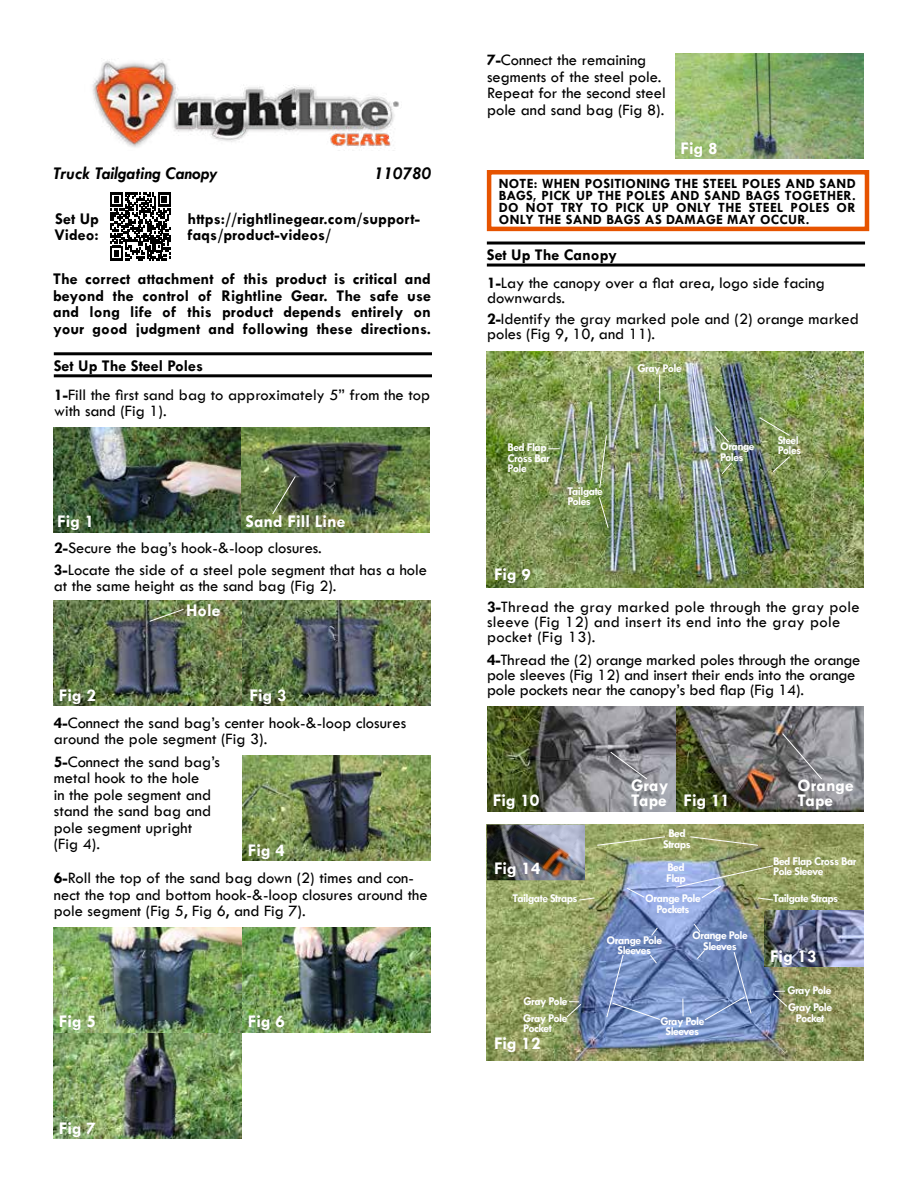
<style>
.page{position:relative;width:918px;height:1188px;background:#fff}
.page>*{position:absolute;margin:0;border:0;box-sizing:border-box;transform-origin:0 0}
.t1{font:700 18px/15px "Twentieth Century";color:#fff}
.t2{font:italic 700 18px "Twentieth Century";color:#000}
.t3{font:500 16.5px/16.5px "Twentieth Century";color:#000}
.t4{font:700 16.5px/16.5px "Twentieth Century";color:#000}
.t5{font:500 16.5px/15px "Twentieth Century";letter-spacing:.02em;color:#000}
.t6{font:700 14.25px/12px "Twentieth Century";letter-spacing:.02em;color:#000;text-align:justify}
.t7{font:700 12px/10.5px "Twentieth Century";letter-spacing:-.05em;color:#fff}
.s1{font-weight:700}
</style>
<div class="page">
<hr style="left:54px;top:374px;width:378px;height:3px;background:#000">
<hr style="left:54px;top:352px;width:378px;height:3px;background:#000">
<img style="left:92px;top:60px;width:307px;height:91px">
<svg style="left:110px;top:192px;width:61px;height:68px"></svg>
<img style="left:53px;top:427px;width:376px;height:105px">
<img style="left:54px;top:601px;width:187px;height:105px">
<img style="left:243px;top:601px;width:187px;height:105px">
<svg style="left:148px;top:608px;width:37px;height:14px"></svg>
<img style="left:243px;top:756px;width:187px;height:105px">
<img style="left:243px;top:927px;width:187px;height:105px">
<svg style="left:271px;top:475px;width:26px;height:40px"></svg>
<img style="left:54px;top:1034px;width:187px;height:104px">
<img style="left:54px;top:927px;width:187px;height:105px">
<img style="left:676px;top:54px;width:187px;height:105px">
<div style="left:487px;top:170px;width:382px;height:61px;border:4px solid #e65300"></div>
<hr style="left:487px;top:264px;width:378px;height:3px;background:#000">
<hr style="left:487px;top:242px;width:378px;height:3px;background:#000">
<img style="left:487px;top:825px;width:376px;height:236px">
<img style="left:765px;top:911px;width:98px;height:55px">
<img style="left:487px;top:825px;width:98px;height:55px">
<svg style="left:650px;top:927px;width:9px;height:10px"></svg>
<svg style="left:693px;top:923px;width:8px;height:10px"></svg>
<svg style="left:578px;top:897px;width:17px;height:4px"></svg>
<svg style="left:682px;top:999px;width:2px;height:17px"></svg>
<svg style="left:606px;top:954px;width:55px;height:67px"></svg>
<svg style="left:696px;top:949px;width:56px;height:72px"></svg>
<svg style="left:772px;top:991px;width:16px;height:17px"></svg>
<svg style="left:689px;top:836px;width:70px;height:10px"></svg>
<svg style="left:626px;top:887px;width:20px;height:11px"></svg>
<img style="left:487px;top:351px;width:376px;height:236px">
<svg style="left:548px;top:448px;width:12px;height:1px"></svg>
<svg style="left:599px;top:434px;width:8px;height:55px"></svg>
<svg style="left:598px;top:496px;width:11px;height:33px"></svg>
<svg style="left:659px;top:375px;width:1px;height:25px"></svg>
<svg style="left:714px;top:425px;width:16px;height:18px"></svg>
<svg style="left:758px;top:416px;width:33px;height:21px"></svg>
<svg style="left:772px;top:456px;width:19px;height:17px"></svg>
<svg style="left:566px;top:1001px;width:16px;height:17px"></svg>
<svg style="left:596px;top:836px;width:70px;height:10px"></svg>
<img style="left:675px;top:865px;width:99px;height:36px">
<img style="left:488px;top:706px;width:376px;height:105px">
<svg style="left:609px;top:751px;width:39px;height:29px"></svg>
<svg style="left:781px;top:732px;width:42px;height:48px"></svg>
<svg style="left:721px;top:462px;width:12px;height:13px"></svg>
<p class="t2" style="left:53px;top:163px;width:166px">Truck Tailgating Canopy</p>
<p class="t2" style="left:374px;top:163px;width:59px">110780</p>
<p class="t4" style="left:188px;top:210px;width:234px">https://rightlinegear.com/support&shy;faqs/product-videos/</p>
<p class="t4" style="left:55px;top:210px;width:46px">Set Up<br>Video:</p>
<p class="t4" style="left:53px;top:271px;width:379px;text-align:justify">The correct attachment of this product is critical and beyond the control of Rightline Gear. The safe use and long life of this product depends entirely on your good judgment and following these directions.</p>
<p class="t3" style="left:54px;top:351px;width:378px;line-height:29.4px"><span class="s1">Set Up The Steel Poles<br>1-</span>Fill the first sand bag to approximately 5” from the top</p>
<p class="t3" style="left:54px;top:403px;width:114px">with sand (Fig 1).</p>
<p class="t1" style="left:57px;top:513px;width:39px">Fig 1</p>
<p class="t1" style="left:246px;top:513px;width:101px">Sand Fill Line</p>
<p class="t3" style="left:54px;top:540px;width:269px"><span class="s1">2-</span>Secure the bag’s hook-&amp;-loop closures.</p>
<p class="t3" style="left:54px;top:561px;width:375px"><span class="s1">3-</span>Locate the side of a steel pole segment that has a hole at the same height as the sand bag (Fig 2).</p>
<p class="t1" style="left:186px;top:602px;width:36px">Hole</p>
<p class="t1" style="left:59px;top:688px;width:39px">Fig 2</p>
<p class="t1" style="left:250px;top:688px;width:39px">Fig 3</p>
<p class="t3" style="left:54px;top:714px;width:354px"><span class="s1">4-</span>Connect the sand bag’s center hook-&amp;-loop closures around the pole segment (Fig 3).</p>
<p class="t3" style="left:54px;top:753px;width:168px"><span class="s1">5-</span>Connect the sand bag’s metal hook to the hole<br>in the pole segment and stand the sand bag and pole segment upright (Fig 4).</p>
<p class="t1" style="left:248px;top:842px;width:39px">Fig 4</p>
<p class="t3" style="left:54px;top:869px;width:375px"><span class="s1">6-</span>Roll the top of the sand bag down (2) times and con&shy;nect the top and bottom hook-&amp;-loop closures around the pole segment (Fig 5, Fig 6, and Fig 7).</p>
<p class="t1" style="left:59px;top:1014px;width:39px">Fig 5</p>
<p class="t1" style="left:59px;top:1121px;width:39px">Fig 7</p>
<p class="t1" style="left:248px;top:1014px;width:39px">Fig 6</p>
<p class="t3" style="left:487px;top:52px;width:180px"><span class="s1">7-</span>Connect the remaining segments of the steel pole.<br>Repeat for the second steel pole and sand bag (Fig 8).</p>
<p class="t1" style="left:680px;top:141px;width:39px">Fig 8</p>
<p class="t6" style="left:499px;top:177px;width:358px">NOTE: WHEN POSITIONING THE STEEL POLES AND SAND BAGS, PICK UP THE POLES AND SAND BAGS TOGETHER.<br>DO NOT TRY TO PICK UP ONLY THE STEEL POLES OR ONLY THE SAND BAGS AS DAMAGE MAY OCCUR.</p>
<p class="t4" style="left:487px;top:246px;width:132px">Set Up The Canopy</p>
<p class="t3" style="left:487px;top:275px;width:339px;line-height:15px"><span class="s1">1-</span>Lay the canopy over a flat area, logo side facing downwards.</p>
<p class="t3" style="left:487px;top:311px;width:373px;line-height:15px"><span class="s1">2-</span>Identify the gray marked pole and (2) orange marked poles (Fig 9, 10, and 11).</p>
<p class="t7" style="left:508px;top:442px;width:44px">Bed Flap<br>Cross Bar<br>Pole</p>
<p class="t7" style="left:567px;top:486px;width:37px">Tailgate<br>Poles</p>
<p class="t1" style="left:494px;top:567px;width:39px">Fig 9</p>
<p class="t7" style="left:638px;top:363px;width:46px">Gray Pole</p>
<p class="t7" style="left:720px;top:441px;width:36px">Orange<br>Poles</p>
<p class="t7" style="left:778px;top:435px;width:25px">Steel<br>Poles</p>
<p class="t5" style="left:487px;top:599px;width:374px"><span class="s1">3-</span>Thread the gray marked pole through the gray pole sleeve (Fig 12) and insert its end into the gray pole pocket (Fig 13).</p>
<p class="t3" style="left:487px;top:653px;width:375px;line-height:15px"><span class="s1">4-</span>Thread the (2) orange marked poles through the orange pole sleeves (Fig 12) and insert their ends into the orange pole pockets near the canopy’s bed flap (Fig 14).</p>
<p class="t1" style="left:631px;top:778px;width:39px">Gray<br>Tape</p>
<p class="t1" style="left:797px;top:778px;width:58px">Orange<br>Tape</p>
<p class="t1" style="left:493px;top:793px;width:48px">Fig 10</p>
<p class="t1" style="left:683px;top:793px;width:48px">Fig 11</p>
<p class="t7" style="left:663px;top:828px;width:29px;text-align:center">Bed<br>Straps</p>
<p class="t1" style="left:494px;top:860px;width:48px">Fig 14</p>
<p class="t7" style="left:666px;top:862px;width:21px">Bed<br>Flap</p>
<p class="t7" style="left:513px;top:893px;width:67px">Tailgate Straps</p>
<p class="t7" style="left:523px;top:993px;width:46px;line-height:17.1px">Gray Pole<br>Gray Pole</p>
<p class="t7" style="left:523px;top:1023px;width:30px">Pocket</p>
<p class="t1" style="left:494px;top:1036px;width:48px">Fig 12</p>
<p class="t7" style="left:645px;top:893px;width:57px;text-align:center">Orange Pole<br>Pockets</p>
<p class="t7" style="left:607px;top:935px;width:57px;text-align:center">Orange Pole<br>Sleeves</p>
<p class="t7" style="left:692px;top:930px;width:57px;text-align:center">Orange Pole<br>Sleeves</p>
<p class="t7" style="left:660px;top:1016px;width:46px;text-align:center">Gray Pole<br>Sleeves</p>
<p class="t7" style="left:773px;top:856px;width:85px">Bed Flap Cross Bar<br>Pole Sleeve</p>
<p class="t7" style="left:773px;top:893px;width:67px">Tailgate Straps</p>
<p class="t1" style="left:770px;top:949px;width:48px">Fig 13</p>
<p class="t7" style="left:787px;top:982px;width:46px;line-height:17.1px">Gray Pole<br>Gray Pole</p>
<p class="t7" style="left:796px;top:1013px;width:30px">Pocket</p>
</div>
